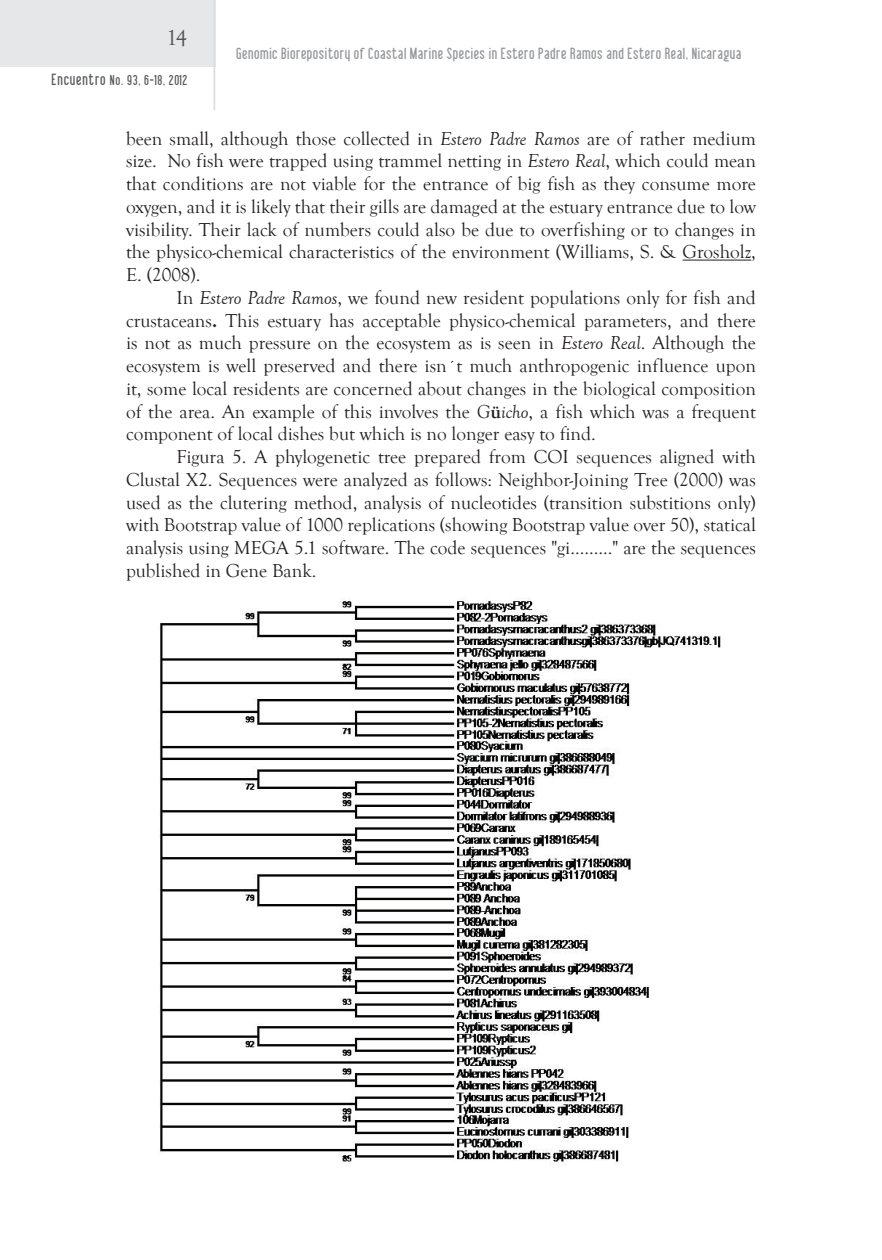
<style>
.page{position:relative;width:882px;height:1260px;background:#fff}
.page>*{position:absolute;margin:0;border:0;box-sizing:border-box;transform-origin:0 0}
.t1{font:22.75px "Goudy Old Style T";color:#545557}
.t2{font:19.25px/22.8px "Goudy Old Style T";color:#231f20;text-align:justify}
.t3{font:15.75px "Libel Suit";letter-spacing:.035em;color:#939598}
.t4{font:14px "Libel Suit";letter-spacing:.04em;color:#57585a}
.s1{font-size:15.75px}
.s2{font-style:italic}
.s3{font-weight:700}
</style>
<div class="page">
<div style="left:0;top:0;width:215px;height:67px;background:#e6e7e9"></div>
<hr style="left:214px;top:0;width:1px;height:110px;background:#dcdddf">
<hr style="left:683px;top:260px;width:68px;height:1px;background:#231f20">
<img style="left:159px;top:598px;width:562px;height:566px">
<p class="t1" style="left:166px;top:25px;width:23px">14</p>
<p class="t4" style="left:51px;top:73px;width:137px"><span class="s1">Encuentro</span> No. 93, 6-18, 2012</p>
<p class="t3" style="left:236px;top:45px;width:507px">Genomic Biorepository of Coastal Marine Species in Estero Padre Ramos and Estero Real, Nicaragua</p>
<p class="t2" style="left:126px;top:127px;width:631px">been small, although those collected in <span class="s2">Estero Padre Ramos</span> are of rather medium size. No fish were trapped using trammel netting in <span class="s2">Estero Real</span>, which could mean that conditions are not viable for the entrance of big fish as they consume more oxygen, and it is likely that their gills are damaged at the estuary entrance due to low visibility. Their lack of numbers could also be due to overfishing or to changes in the physico-chemical characteristics of the environment (Williams, S. &amp; Grosholz, E. (2008).</p>
<p class="t2" style="left:126px;top:287px;width:631px;text-indent:50px">In <span class="s2">Estero Padre Ramos</span>, we found new resident populations only for fish and crustaceans<span class="s3">.</span> This estuary has acceptable physico-chemical parameters, and there is not as much pressure on the ecosystem as is seen in <span class="s2">Estero Real</span>. Although the ecosystem is well preserved and there isn´t much anthropogenic influence upon it, some local residents are concerned about changes in the biological composition of the area. An example of this involves the <span class="s2">G</span><span class="s3">ü</span><span class="s2">icho</span>, a fish which was a frequent component of local dishes but which is no longer easy to find.</p>
<p class="t2" style="left:126px;top:446px;width:632px;text-indent:50px">Figura 5. A phylogenetic tree prepared from COI sequences aligned with Clustal X2. Sequences were analyzed as follows: Neighbor-Joining Tree (2000) was used as the clutering method, analysis of nucleotides (transition substitions only) with Bootstrap value of 1000 replications (showing Bootstrap value over 50), statical analysis using MEGA 5.1 software. The code sequences "gi........." are the sequences published in Gene Bank.</p>
</div>
